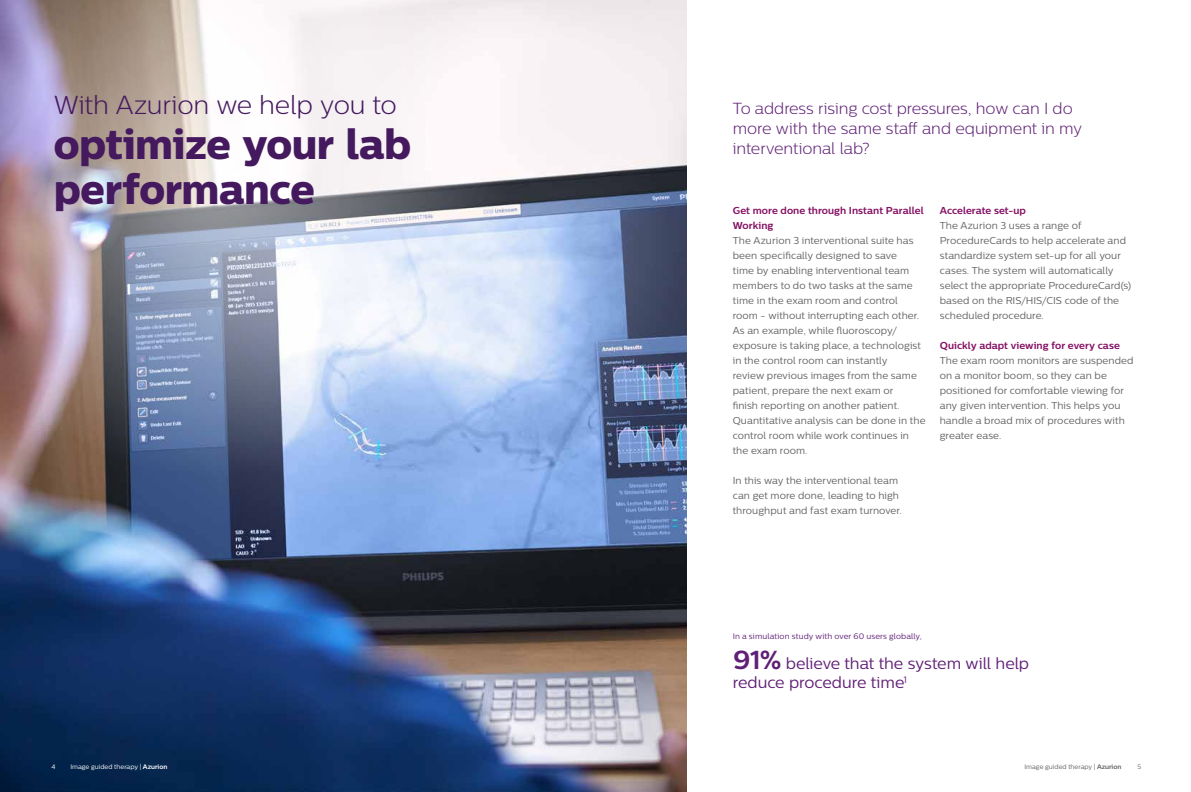
<style>
.page{position:relative;width:1191px;height:792px;background:#fff}
.page>*{position:absolute;margin:0;border:0;box-sizing:border-box;transform-origin:0 0}
.t1{font:42px/45px "Centrale Sans X Bold";letter-spacing:-.01em;color:#44195e}
.t2{font:300 26px "Centrale Sans";letter-spacing:-.01em;color:#44195e}
.t3{font:300 16px/20px "Centrale Sans";letter-spacing:-.005em;color:#5f1f76}
.t4{font:16px/19.2px "Centrale Sans";letter-spacing:-.005em;color:#5f1f76}
.t5{font:10px/15px "Centrale Sans";letter-spacing:.005em;color:#636362}
.t6{font:700 10px/15px "Centrale Sans";letter-spacing:.005em;color:#841063}
.t7{font:8px "Centrale Sans";letter-spacing:.015em;color:#5f1f76}
.t8{font:6.5px "Centrale Sans";color:#fff}
.t9{font:6.5px "Centrale Sans";color:#636362}
.s1{font-weight:700;font-size:26px}
.s2{font-weight:700}
</style>
<div class="page">
<img style="left:0;top:0;width:686px;height:792px">
<img style="left:0;top:0;width:510px;height:476px">
<h2 class="t2" style="left:54px;top:90px;width:344px">With Azurion we help you to</h2>
<h1 class="t1" style="left:54px;top:121px;width:359px">optimize your lab performance</h1>
<h3 class="t3" style="left:733px;top:98px;width:351px">To address rising cost pressures, how can I do more with the same staff and equipment in my interventional lab?</h3>
<p class="t6" style="left:733px;top:203px;width:192px">Get more done through Instant Parallel<br>Working</p>
<p class="t5" style="left:733px;top:233px;width:194px">The Azurion 3 interventional suite has been specifically designed to save<br>time by enabling interventional team members to do two tasks at the same time in the exam room and control<br>room - without interrupting each other.<br>As an example, while fluoroscopy/ exposure is taking place, a technologist in the control room can instantly<br>review previous images from the same patient, prepare the next exam or<br>finish reporting on another patient.<br>Quantitative analysis can be done in the control room while work continues in the exam room.</p>
<p class="t5" style="left:733px;top:473px;width:171px">In this way the interventional team can get more done, leading to high throughput and fast exam turnover.</p>
<p class="t6" style="left:939px;top:203px;width:88px">Accelerate set-up</p>
<p class="t5" style="left:939px;top:218px;width:193px">The Azurion 3 uses a range of ProcedureCards to help accelerate and standardize system set-up for all your cases. The system will automatically select the appropriate ProcedureCard(s) based on the RIS/HIS/CIS code of the scheduled procedure.</p>
<p class="t6" style="left:939px;top:338px;width:182px">Quickly adapt viewing for every case</p>
<p class="t5" style="left:939px;top:353px;width:195px">The exam room monitors are suspended on a monitor boom, so they can be positioned for comfortable viewing for any given intervention. This helps you handle a broad mix of procedures with greater ease.</p>
<p class="t7" style="left:733px;top:631px;width:190px">In a simulation study with over 60 users globally,</p>
<h3 class="t4" style="left:733px;top:653px;width:298px"><span class="s1">91%</span> believe that the system will help reduce procedure time<sup>1</sup></h3>
<p class="t8" style="left:51px;top:763px;width:5px">4</p>
<p class="t8" style="left:70px;top:763px;width:99px">Image guided therapy | <span class="s2">Azurion</span></p>
<p class="t9" style="left:1024px;top:763px;width:99px">Image guided therapy | <span class="s2">Azurion</span></p>
<p class="t9" style="left:1137px;top:763px;width:5px">5</p>
</div>
